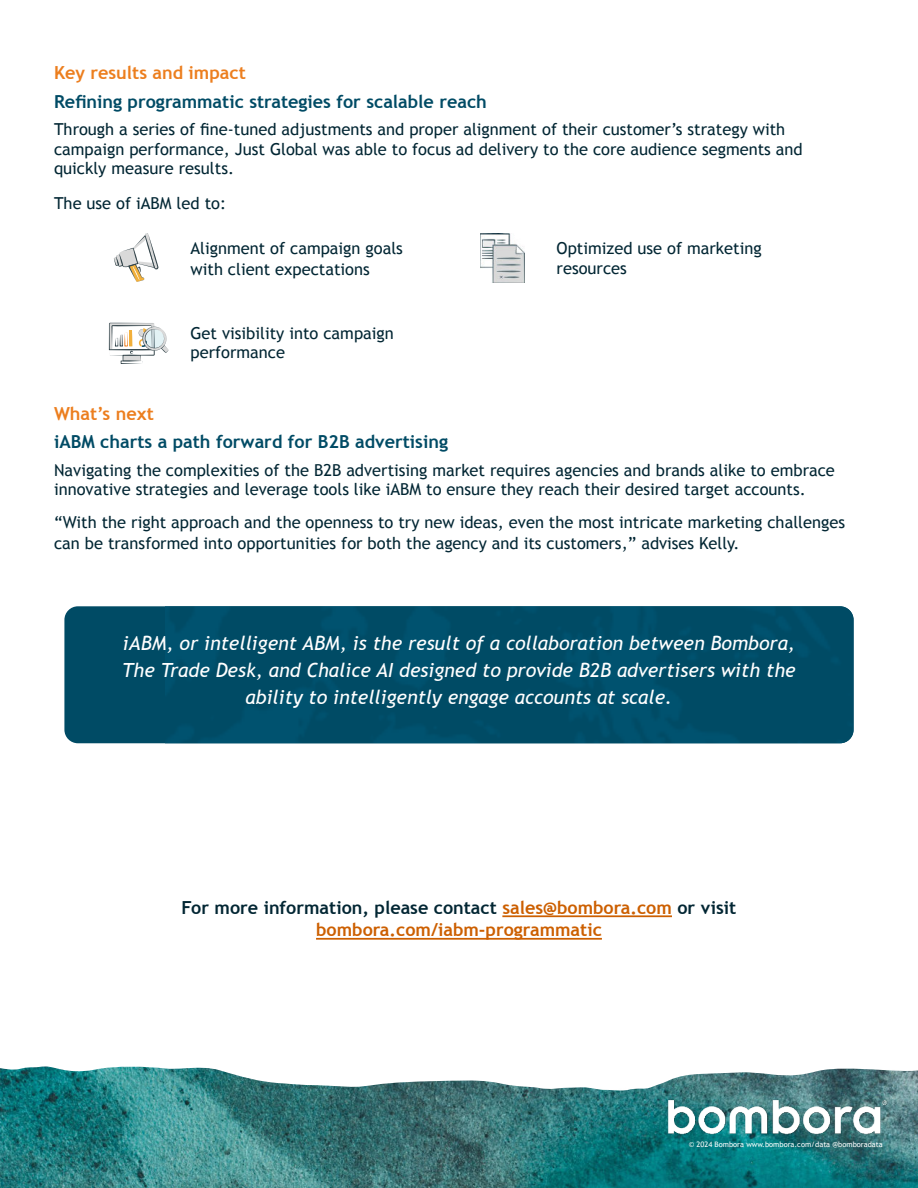
<style>
.page{position:relative;width:918px;height:1188px;background:#fff}
.page>*{position:absolute;margin:0;border:0;box-sizing:border-box;transform-origin:0 0}
.t1{font:italic 19.5px/27px "Trebuchet MS";color:#fff;text-align:center}
.t2{font:700 18px/22.5px "Trebuchet MS";color:#cc5f00;text-align:center}
.t3{font:700 18px "Trebuchet MS";color:#004b65}
.t4{font:700 18px "Trebuchet MS";color:#ec7e1e}
.t5{font:16.5px/19.5px "Trebuchet MS";color:#022633}
.t6{font:7.5px "Trebuchet MS";color:#fff}
.s1{color:#022633}
</style>
<div class="page">
<img style="left:0;top:1066px;width:918px;height:122px">
<img style="left:657px;top:1087px;width:239px;height:55px">
<hr style="left:502px;top:915px;width:170px;height:2px;background:#cc5f00">
<hr style="left:316px;top:938px;width:286px;height:2px;background:#cc5f00">
<svg style="left:114px;top:233px;width:45px;height:49px"></svg>
<svg style="left:109px;top:323px;width:59px;height:41px"></svg>
<img style="left:480px;top:233px;width:44px;height:49px">
<div style="left:64px;top:606px;width:790px;height:137px;background:#004b65;border-radius:14px"></div>
<img style="left:165px;top:606px;width:689px;height:137px">
<p class="t4" style="left:54px;top:66px;width:193px">Key results and impact</p>
<p class="t3" style="left:54px;top:90px;width:434px">Refining programmatic strategies for scalable reach</p>
<p class="t5" style="left:54px;top:120px;width:750px">Through a series of fine-tuned adjustments and proper alignment of their customer’s strategy with campaign performance, Just Global was able to focus ad delivery to the core audience segments and quickly measure results.</p>
<p class="t5" style="left:54px;top:195px;width:174px">The use of iABM led to:</p>
<p class="t5" style="left:190px;top:240px;width:214px;line-height:21px">Alignment of campaign goals with client expectations</p>
<p class="t5" style="left:557px;top:240px;width:207px">Optimized use of marketing resources</p>
<p class="t5" style="left:191px;top:325px;width:205px">Get visibility into campaign performance</p>
<p class="t4" style="left:54px;top:406px;width:101px">What’s next</p>
<p class="t3" style="left:54px;top:434px;width:396px">iABM charts a path forward for B2B advertising</p>
<p class="t5" style="left:54px;top:460px;width:782px">Navigating the complexities of the B2B advertising market requires agencies and brands alike to embrace innovative strategies and leverage tools like iABM to ensure they reach their desired target accounts.</p>
<p class="t5" style="left:54px;top:513px;width:792px;line-height:21px">“With the right approach and the openness to try new ideas, even the most intricate marketing challenges can be transformed into opportunities for both the agency and its customers,” advises Kelly.</p>
<p class="t1" style="left:122px;top:631px;width:675px">iABM, or intelligent ABM, is the result of a collaboration between Bombora,<br>The Trade Desk, and Chalice AI designed to provide B2B advertisers with the ability to intelligently engage accounts at scale.</p>
<p class="t2" style="left:182px;top:898px;width:556px"><span class="s1">For more information, please contact</span> sales@bombora.com <span class="s1">or visit </span>bombora.com/iabm-programmatic</p>
<p class="t6" style="left:689px;top:1142px;width:195px">© 2024 Bombora www.bombora.com/data @bomboradata</p>
</div>
